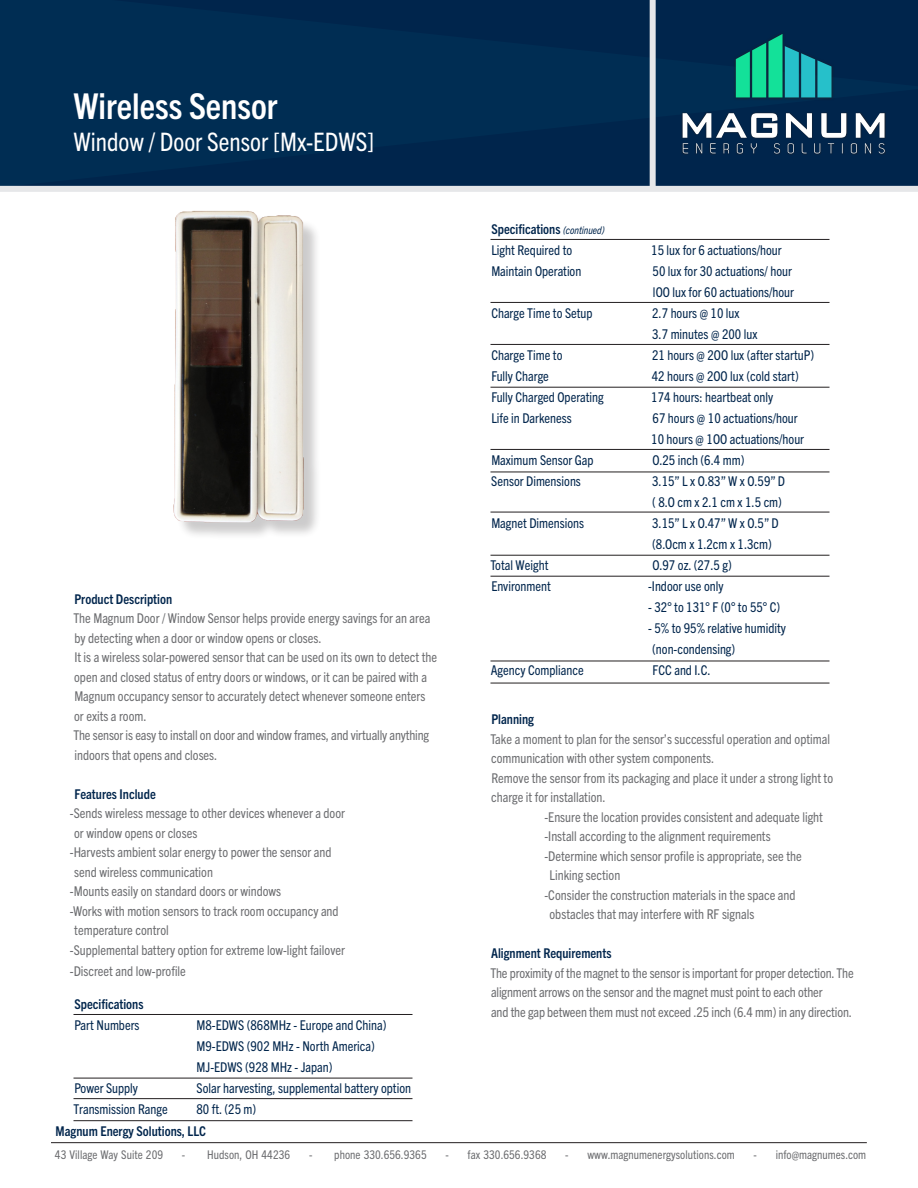
<style>
.page{position:relative;width:918px;height:1188px;background:#fff}
.page>*{position:absolute;margin:0;border:0;box-sizing:border-box;transform-origin:0 0}
.t1{font:700 condensed 35.7px "Trade Gothic Next LT Pro";color:#fff}
.t2{font:condensed 25.5px "Trade Gothic Next LT Pro";color:#fff}
.t3{font:condensed 13.5px/19.5px "Trade Gothic Next LT Pro";color:#6c6d70}
.t4{font:condensed 13.5px/21px "Trade Gothic Next LT Pro";color:#00254c}
.t5{font:700 condensed 13.5px "Trade Gothic Next LT Pro";color:#00254c}
.t6{font:condensed 12px "Trade Gothic Next LT Pro";letter-spacing:.005em;color:#6c6d70}
.s1{font-weight:400;font-style:italic;font-size:10.5px}
</style>
<div class="page">
<hr style="left:74px;top:1078px;width:338px;height:1px;background:#231f20">
<hr style="left:74px;top:1014px;width:338px;height:1px;background:#231f20">
<hr style="left:490px;top:239px;width:340px;height:1px;background:#231f20">
<hr style="left:490px;top:302px;width:340px;height:1px;background:#231f20">
<hr style="left:490px;top:344px;width:340px;height:1px;background:#231f20">
<hr style="left:490px;top:387px;width:340px;height:1px;background:#231f20">
<hr style="left:490px;top:449px;width:340px;height:1px;background:#231f20">
<hr style="left:490px;top:472px;width:340px;height:1px;background:#231f20">
<hr style="left:490px;top:512px;width:340px;height:1px;background:#231f20">
<hr style="left:490px;top:555px;width:340px;height:1px;background:#231f20">
<hr style="left:490px;top:576px;width:340px;height:1px;background:#231f20">
<hr style="left:490px;top:683px;width:340px;height:1px;background:#231f20">
<hr style="left:490px;top:661px;width:340px;height:1px;background:#231f20">
<hr style="left:74px;top:1098px;width:338px;height:1px;background:#231f20">
<hr style="left:74px;top:1120px;width:338px;height:1px;background:#231f20">
<div style="left:176px;top:214px;width:145px;height:326px;background:#f9f9f9"></div>
<img style="left:173px;top:211px;width:142px;height:323px">
<div style="left:0;top:0;width:918px;height:186px;background:#002d53"></div>
<div style="left:650px;top:0;width:6px;height:190px;background:#e6e7e9"></div>
<div style="left:0;top:186px;width:918px;height:6px;background:#e6e7e9"></div>
<div style="left:733px;top:31px;width:102px;height:69px;background:#231f20;opacity:.75"></div>
<svg style="left:736px;top:34px;width:96px;height:63px;background:#129288"></svg>
<div style="left:681px;top:112px;width:205px;height:43px;background:#231f20;opacity:.75"></div>
<svg style="left:682px;top:108px;width:203px;height:46px"></svg>
<hr style="left:51px;top:1142px;width:816px;height:1px;background:#231f20">
<p class="t1" style="left:74px;top:82px;width:206px">Wireless Sensor</p>
<p class="t2" style="left:74px;top:124px;width:302px">Window / Door Sensor [Mx-EDWS]</p>
<p class="t5" style="left:74px;top:590px;width:99px">Product Description</p>
<p class="t3" style="left:73px;top:608px;width:359px">The Magnum Door / Window Sensor helps provide energy savings for an area by detecting when a door or window opens or closes.</p>
<p class="t3" style="left:74px;top:647px;width:364px">It is a wireless solar-powered sensor that can be used on its own to detect the open and closed status of entry doors or windows, or it can be paired with a Magnum occupancy sensor to accurately detect whenever someone enters or exits a room.</p>
<p class="t3" style="left:73px;top:725px;width:357px">The sensor is easy to install on door and window frames, and virtually anything indoors that opens and closes.</p>
<p class="t5" style="left:74px;top:785px;width:83px">Features Include</p>
<p class="t3" style="left:70px;top:803px;width:277px">-Sends wireless message to other devices whenever a door</p>
<p class="t3" style="left:74px;top:822px;width:125px">or window opens or closes</p>
<p class="t3" style="left:70px;top:842px;width:263px">-Harvests ambient solar energy to power the sensor and</p>
<p class="t3" style="left:74px;top:861px;width:140px">send wireless communication</p>
<p class="t3" style="left:70px;top:881px;width:213px">-Mounts easily on standard doors or windows</p>
<p class="t3" style="left:70px;top:900px;width:270px">-Works with motion sensors to track room occupancy and</p>
<p class="t3" style="left:74px;top:920px;width:96px">temperature control</p>
<p class="t3" style="left:70px;top:939px;width:276px">-Supplemental battery option for extreme low-light failover</p>
<p class="t3" style="left:70px;top:960px;width:117px">-Discreet and low-profile</p>
<p class="t5" style="left:74px;top:995px;width:71px">Specifications</p>
<p class="t4" style="left:74px;top:1013px;width:67px">Part Numbers</p>
<p class="t4" style="left:196px;top:1013px;width:192px">M8-EDWS (868MHz - Europe and China)</p>
<p class="t4" style="left:196px;top:1034px;width:180px">M9-EDWS (902 MHz - North America)</p>
<p class="t4" style="left:196px;top:1055px;width:138px">MJ-EDWS (928 MHz - Japan)</p>
<p class="t4" style="left:74px;top:1076px;width:65px">Power Supply</p>
<p class="t4" style="left:196px;top:1076px;width:216px">Solar harvesting, supplemental battery option</p>
<p class="t4" style="left:73px;top:1097px;width:96px">Transmission Range</p>
<p class="t4" style="left:197px;top:1097px;width:61px">80 ft. (25 m)</p>
<p class="t5" style="left:491px;top:220px;width:115px">Specifications <span class="s1">(continued)</span></p>
<p class="t4" style="left:491px;top:239px;width:92px">Light Required to<br>Maintain Operation</p>
<p class="t4" style="left:491px;top:302px;width:103px">Charge Time to Setup</p>
<p class="t4" style="left:491px;top:344px;width:73px">Charge Time to</p>
<p class="t4" style="left:491px;top:365px;width:59px">Fully Charge</p>
<p class="t4" style="left:491px;top:386px;width:114px">Fully Charged Operating</p>
<p class="t4" style="left:491px;top:407px;width:82px">Life in Darkeness</p>
<p class="t4" style="left:491px;top:449px;width:104px">Maximum Sensor Gap</p>
<p class="t4" style="left:491px;top:470px;width:91px">Sensor Dimensions</p>
<p class="t4" style="left:491px;top:512px;width:94px">Magnet Dimensions</p>
<p class="t4" style="left:490px;top:554px;width:60px">Total Weight</p>
<p class="t4" style="left:491px;top:575px;width:61px">Environment</p>
<p class="t4" style="left:491px;top:659px;width:94px">Agency Compliance</p>
<p class="t4" style="left:651px;top:239px;width:132px">15 lux for 6 actuations/hour</p>
<p class="t4" style="left:653px;top:260px;width:141px">50 lux for 30 actuations/ hour</p>
<p class="t4" style="left:653px;top:281px;width:143px">lOO lux for 60 actuations/hour</p>
<p class="t4" style="left:652px;top:302px;width:89px">2.7 hours @ 10 lux</p>
<p class="t4" style="left:652px;top:323px;width:107px">3.7 minutes @ 200 lux</p>
<p class="t4" style="left:652px;top:344px;width:164px">21 hours @ 2OO lux (after startuP)</p>
<p class="t4" style="left:652px;top:365px;width:148px">42 hours @ 2OO lux (cold start)</p>
<p class="t4" style="left:651px;top:386px;width:124px">174 hours: heartbeat only</p>
<p class="t4" style="left:653px;top:407px;width:147px">67 hours @ 10 actuations/hour</p>
<p class="t4" style="left:651px;top:428px;width:154px">10 hours @ 1OO actuations/hour</p>
<p class="t4" style="left:652px;top:449px;width:94px">O.25 inch (6.4 mm)</p>
<p class="t4" style="left:652px;top:470px;width:134px">3.15” L x O.83” W x O.59” D</p>
<p class="t4" style="left:652px;top:491px;width:131px">( 8.O cm x 2.1 cm x 1.5 cm)</p>
<p class="t4" style="left:652px;top:512px;width:128px">3.15” L x O.47” W x O.5” D</p>
<p class="t4" style="left:652px;top:533px;width:121px">(8.Ocm x 1.2cm x 1.3cm)</p>
<p class="t4" style="left:652px;top:554px;width:81px">O.97 oz. (27.5 g)</p>
<p class="t4" style="left:648px;top:575px;width:77px">-Indoor use only</p>
<p class="t4" style="left:648px;top:596px;width:134px">- 32° to 131° F (0° to 55° C)</p>
<p class="t4" style="left:648px;top:617px;width:139px">- 5% to 95% relative humidity</p>
<p class="t4" style="left:652px;top:638px;width:85px">(non-condensing)</p>
<p class="t4" style="left:653px;top:659px;width:59px">FCC and I.C.</p>
<p class="t5" style="left:491px;top:710px;width:44px">Planning</p>
<p class="t3" style="left:490px;top:728px;width:341px">Take a moment to plan for the sensor’s successful operation and optimal communication with other system components.</p>
<p class="t3" style="left:491px;top:767px;width:343px">Remove the sensor from its packaging and place it under a strong light to charge it for installation.</p>
<p class="t3" style="left:544px;top:806px;width:280px">-Ensure the location provides consistent and adequate light</p>
<p class="t3" style="left:544px;top:826px;width:228px">-Install according to the alignment requirements</p>
<p class="t3" style="left:544px;top:845px;width:259px">-Determine which sensor profile is appropriate, see the</p>
<p class="t3" style="left:550px;top:865px;width:72px">Linking section</p>
<p class="t3" style="left:544px;top:884px;width:253px">-Consider the construction materials in the space and</p>
<p class="t3" style="left:550px;top:904px;width:206px">obstacles that may interfere with RF signals</p>
<p class="t5" style="left:491px;top:944px;width:122px">Alignment Requirements</p>
<p class="t3" style="left:490px;top:962px;width:365px">The proximity of the magnet to the sensor is important for proper detection. The alignment arrows on the sensor and the magnet must point to each other</p>
<p class="t3" style="left:491px;top:1001px;width:362px">and the gap between them must not exceed .25 inch (6.4 mm) in any direction.</p>
<p class="t5" style="left:56px;top:1122px;width:152px">Magnum Energy Solutions, LLC</p>
<p class="t6" style="left:55px;top:1146px;width:110px">43 Village Way Suite 209</p>
<p class="t6" style="left:182px;top:1146px;width:110px">- Hudson, OH 44236</p>
<p class="t6" style="left:309px;top:1146px;width:119px">- phone 330.656.9365</p>
<p class="t6" style="left:446px;top:1146px;width:103px">- fax 330.656.9368</p>
<p class="t6" style="left:565px;top:1146px;width:171px">- www.magnumenergysolutions.com</p>
<p class="t6" style="left:754px;top:1146px;width:114px">- info@magnumes.com</p>
</div>
